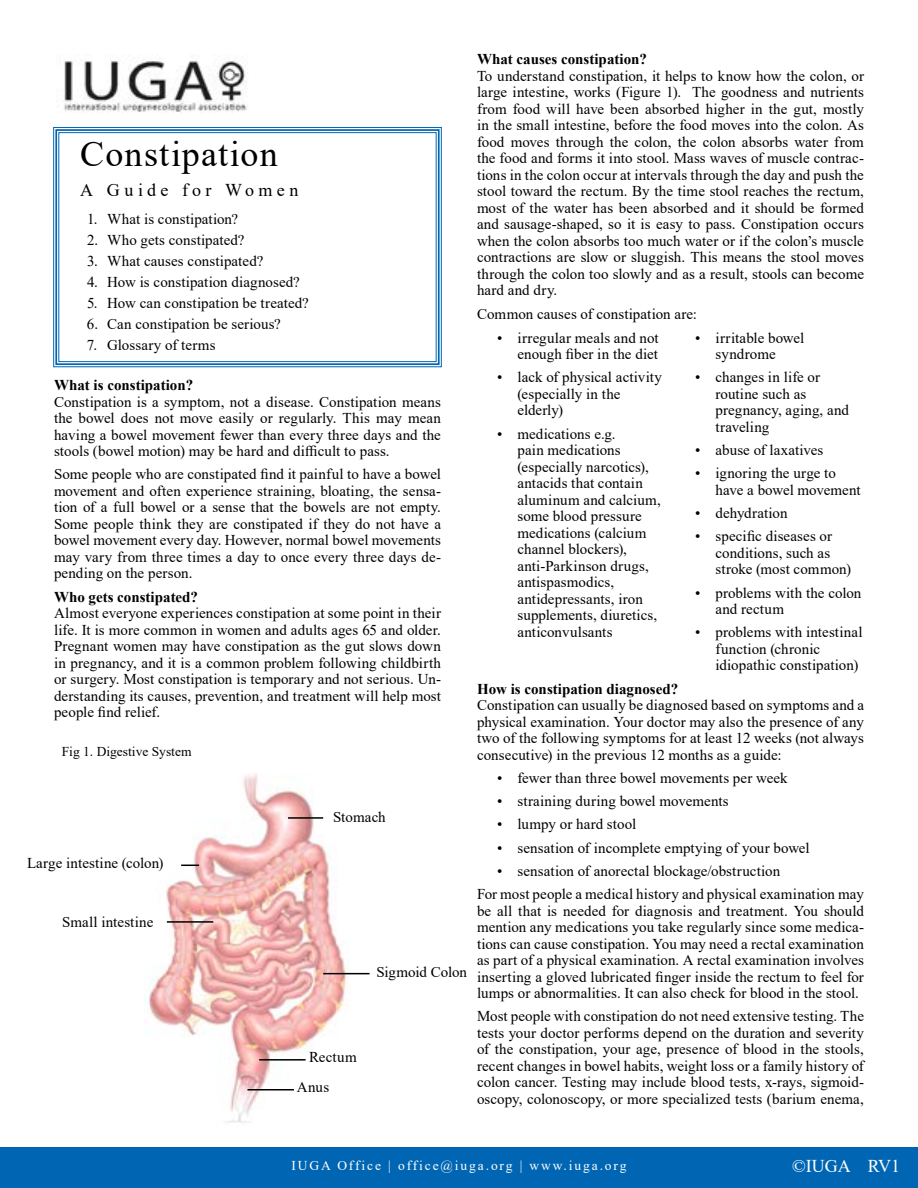
<style>
.page{position:relative;width:918px;height:1188px;background:#fff}
.page>*{position:absolute;margin:0;border:0;box-sizing:border-box;transform-origin:0 0}
.t1{font:36px "Times New Roman";letter-spacing:.03em;color:#000}
.t2{font:18px "Times New Roman";letter-spacing:.24em;color:#000}
.t3{font:18px "Times New Roman";color:#fff}
.t4{font:15px/16.5px "Times New Roman";letter-spacing:.005em;color:#000}
.t5{font:700 15px "Times New Roman";color:#000}
.t6{font:13.5px "Times New Roman";letter-spacing:.14em;color:#fff}
.t7{font:13.5px "Times New Roman";color:#000}
</style>
<div class="page">
<div style="left:0;top:1147px;width:918px;height:41px;background:#0066b3"></div>
<img style="left:64px;top:59px;width:184px;height:54px">
<svg style="left:53px;top:127px;width:389px;height:241px"></svg>
<div style="left:55px;top:129px;width:385px;height:236px;border:2px solid #0066b3"></div>
<div style="left:58px;top:132px;width:379px;height:230px;border:1px solid #0066b3"></div>
<img style="left:145px;top:773px;width:205px;height:350px">
<svg style="left:181px;top:865px;width:18px;height:1px"></svg>
<hr style="left:323px;top:973px;width:47px;height:1px;background:#000">
<hr style="left:167px;top:921px;width:46px;height:2px;background:#000">
<hr style="left:259px;top:1059px;width:47px;height:2px;background:#000">
<hr style="left:248px;top:1089px;width:46px;height:1px;background:#000">
<hr style="left:288px;top:817px;width:35px;height:2px;background:#000">
<h1 class="t1" style="left:80px;top:128px;width:199px">Constipation</h1>
<p class="t2" style="left:80px;top:178px;width:220px">A Guide for Women</p>
<p class="t4" style="left:87px;top:210px;width:153px">1. What is constipation?</p>
<p class="t4" style="left:87px;top:231px;width:159px">2. Who gets constipated?</p>
<p class="t4" style="left:87px;top:252px;width:178px">3. What causes constipated?</p>
<p class="t4" style="left:87px;top:273px;width:214px">4. How is constipation diagnosed?</p>
<p class="t4" style="left:87px;top:294px;width:223px">5. How can constipation be treated?</p>
<p class="t4" style="left:87px;top:315px;width:195px">6. Can constipation be serious?</p>
<p class="t4" style="left:87px;top:336px;width:130px">7. Glossary of terms</p>
<p class="t5" style="left:54px;top:374px;width:141px">What is constipation?</p>
<p class="t4" style="left:54px;top:393px;width:388px;text-align:justify">Constipation is a symptom, not a disease. Constipation means the bowel does not move easily or regularly. This may mean having a bowel movement fewer than every three days and the stools (bowel motion) may be hard and difficult to pass.</p>
<p class="t4" style="left:54px;top:466px;width:389px;text-align:justify">Some people who are constipated find it painful to have a bowel movement and often experience straining, bloating, the sensa&shy;tion of a full bowel or a sense that the bowels are not empty.<br>Some people think they are constipated if they do not have a bowel movement every day. However, normal bowel movements may vary from three times a day to once every three days de&shy;pending on the person.</p>
<p class="t5" style="left:54px;top:586px;width:146px">Who gets constipated?</p>
<p class="t4" style="left:54px;top:604px;width:389px;text-align:justify">Almost everyone experiences constipation at some point in their life. It is more common in women and adults ages 65 and older.<br>Pregnant women may have constipation as the gut slows down in pregnancy, and it is a common problem following childbirth or surgery. Most constipation is temporary and not serious. Un&shy;derstanding its causes, prevention, and treatment will help most people find relief.</p>
<p class="t7" style="left:62px;top:742px;width:131px">Fig 1. Digestive System</p>
<p class="t4" style="left:27px;top:854px;width:138px">Large intestine (colon)</p>
<p class="t4" style="left:62px;top:913px;width:93px">Small intestine</p>
<p class="t4" style="left:333px;top:809px;width:54px">Stomach</p>
<p class="t4" style="left:376px;top:964px;width:92px">Sigmoid Colon</p>
<p class="t4" style="left:309px;top:1048px;width:49px">Rectum</p>
<p class="t4" style="left:297px;top:1078px;width:34px">Anus</p>
<p class="t5" style="left:477px;top:49px;width:172px">What causes constipation?</p>
<p class="t4" style="left:477px;top:67px;width:389px;text-align:justify">To understand constipation, it helps to know how the colon, or large intestine, works (Figure 1). The goodness and nutrients from food will have been absorbed higher in the gut, mostly in the small intestine, before the food moves into the colon. As food moves through the colon, the colon absorbs water from the food and forms it into stool. Mass waves of muscle contrac&shy;tions in the colon occur at intervals through the day and push the stool toward the rectum. By the time stool reaches the rectum, most of the water has been absorbed and it should be formed and sausage-shaped, so it is easy to pass. Constipation occurs when the colon absorbs too much water or if the colon’s muscle contractions are slow or sluggish. This means the stool moves through the colon too slowly and as a result, stools can become hard and dry.</p>
<p class="t4" style="left:477px;top:305px;width:221px">Common causes of constipation are:</p>
<p class="t4" style="left:497px;top:329px;width:163px;text-align:right">• irregular meals and not enough fiber in the diet</p>
<p class="t4" style="left:518px;top:369px;width:146px;text-indent:-20px">• lack of physical activity (especially in the elderly)</p>
<p class="t4" style="left:518px;top:425px;width:145px;text-indent:-20px">• medications e.g.<br>pain medications (especially narcotics), antacids that contain aluminum and calcium, some blood pressure medications (calcium channel blockers), anti-Parkinson drugs, antispasmodics, antidepressants, iron supplements, diuretics, anticonvulsants</p>
<p class="t4" style="left:695px;top:329px;width:110px;text-align:center">• irritable bowel syndrome</p>
<p class="t4" style="left:716px;top:369px;width:135px;text-indent:-20px">• changes in life or routine such as pregnancy, aging, and traveling</p>
<p class="t4" style="left:695px;top:441px;width:130px">• abuse of laxatives</p>
<p class="t4" style="left:716px;top:465px;width:147px;text-indent:-20px">• ignoring the urge to have a bowel movement</p>
<p class="t4" style="left:695px;top:504px;width:94px">• dehydration</p>
<p class="t4" style="left:716px;top:528px;width:137px;text-indent:-20px">• specific diseases or conditions, such as stroke (most common)</p>
<p class="t4" style="left:716px;top:584px;width:147px;text-indent:-20px">• problems with the colon and rectum</p>
<p class="t4" style="left:716px;top:624px;width:149px;text-indent:-20px">• problems with intestinal function (chronic idiopathic constipation)</p>
<p class="t5" style="left:477px;top:678px;width:203px">How is constipation diagnosed?</p>
<p class="t4" style="left:477px;top:696px;width:389px;text-align:justify">Constipation can usually be diagnosed based on symptoms and a physical examination. Your doctor may also the presence of any two of the following symptoms for at least 12 weeks (not always consecutive) in the previous 12 months as a guide:</p>
<p class="t4" style="left:497px;top:769px;width:292px">• fewer than three bowel movements per week</p>
<p class="t4" style="left:497px;top:792px;width:233px">• straining during bowel movements</p>
<p class="t4" style="left:497px;top:816px;width:140px">• lumpy or hard stool</p>
<p class="t4" style="left:497px;top:839px;width:314px">• sensation of incomplete emptying of your bowel</p>
<p class="t4" style="left:477px;top:859px;width:388px;line-height:23.2px;text-indent:20px">• sensation of anorectal blockage/obstruction<br>For most people a medical history and physical examination may</p>
<p class="t4" style="left:477px;top:902px;width:389px;text-align:justify">be all that is needed for diagnosis and treatment. You should mention any medications you take regularly since some medica&shy;tions can cause constipation. You may need a rectal examination as part of a physical examination. A rectal examination involves inserting a gloved lubricated finger inside the rectum to feel for lumps or abnormalities. It can also check for blood in the stool.</p>
<p class="t4" style="left:477px;top:1008px;width:389px;text-align:justify">Most people with constipation do not need extensive testing. The tests your doctor performs depend on the duration and severity of the constipation, your age, presence of blood in the stools, recent changes in bowel habits, weight loss or a family history of colon cancer. Testing may include blood tests, x-rays, sigmoid&shy;oscopy, colonoscopy, or more specialized tests (barium enema,</p>
<p class="t6" style="left:292px;top:1156px;width:336px">IUGA Office | office@iuga.org | www.iuga.org</p>
<p class="t3" style="left:792px;top:1153px;width:110px">©IUGA RV1</p>
</div>
